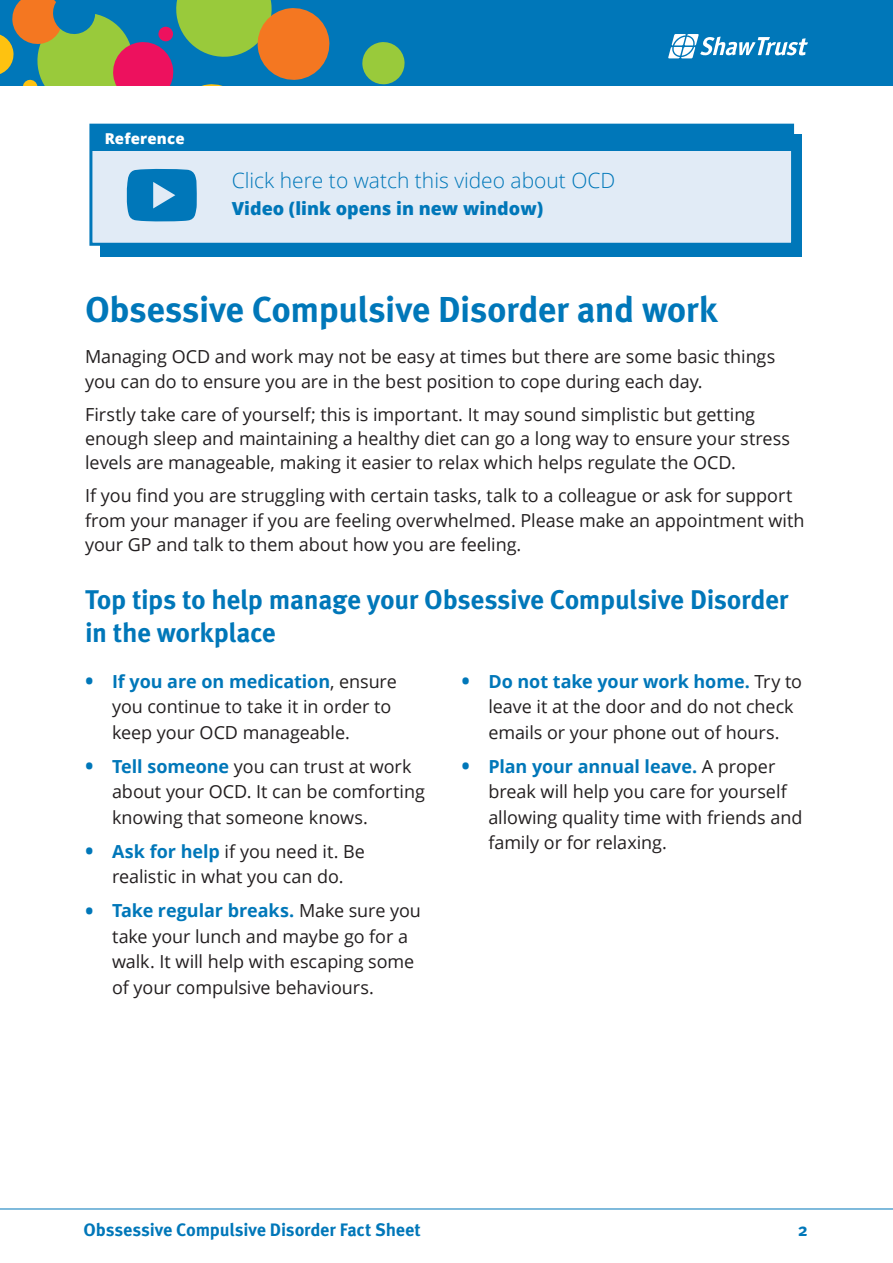
<style>
.page{position:relative;width:893px;height:1263px;background:#fff}
.page>*{position:absolute;margin:0;border:0;box-sizing:border-box;transform-origin:0 0}
.t1{font:700 36px "Meta OT";letter-spacing:-.015em;color:#0077b9}
.t2{font:700 27px/33px "Meta OT";letter-spacing:-.015em;color:#0077b9}
.t3{font:300 21px "Open Sans";color:#0077b9}
.t4{font:18px/25.5px "Open Sans";letter-spacing:-.005em;color:#231f20}
.t5{font:700 18px "Meta OT";letter-spacing:-.01em;color:#0077b9}
.t6{font:800 18px "Open Sans";color:#0077b9}
.t7{font:800 15px "Open Sans";letter-spacing:.01em;color:#fff}
.s1{font-weight:700;font-size:22.5px;color:#0077b9}
.s2{font-weight:700;color:#0077b9}
</style>
<div class="page">
<hr style="left:0;top:1208px;width:893px;height:1px;background:#0077b9">
<div style="left:0;top:0;width:893px;height:85px;background:#0077b9"></div>
<svg style="left:362px;top:42px;width:43px;height:43px"></svg>
<svg style="left:0;top:0;width:330px;height:85px"></svg>
<svg style="left:668px;top:34px;width:140px;height:24px"></svg>
<div style="left:100px;top:134px;width:702px;height:122px;background:#0077b9"></div>
<div style="left:89px;top:124px;width:705px;height:122px;background:#e1ebf6;border:3px solid #0077b9"></div>
<div style="left:91px;top:125px;width:702px;height:26px;background:#0077b9"></div>
<svg style="left:127px;top:169px;width:70px;height:53px;background:#1f87c1"></svg>
<p class="t7" style="left:105px;top:127px;width:81px">Reference</p>
<p class="t3" style="left:232px;top:166px;width:385px">Click here to watch this video about OCD</p>
<p class="t6" style="left:232px;top:194px;width:313px">Video (link opens in new window)</p>
<h1 class="t1" style="left:85px;top:287px;width:634px">Obsessive Compulsive Disorder and work</h1>
<p class="t4" style="left:85px;top:344px;width:692px;line-height:24.3px">Managing OCD and work may not be easy at times but there are some basic things you can do to ensure you are in the best position to cope during each day.</p>
<p class="t4" style="left:85px;top:401px;width:706px;line-height:24.3px">Firstly take care of yourself; this is important. It may sound simplistic but getting enough sleep and maintaining a healthy diet can go a long way to ensure your stress levels are manageable, making it easier to relax which helps regulate the OCD.</p>
<p class="t4" style="left:85px;top:483px;width:721px;line-height:24.3px">If you find you are struggling with certain tasks, talk to a colleague or ask for support from your manager if you are feeling overwhelmed. Please make an appointment with your GP and talk to them about how you are feeling.</p>
<h2 class="t2" style="left:85px;top:584px;width:705px">Top tips to help manage your Obsessive Compulsive Disorder in the workplace</h2>
<p class="t4" style="left:112px;top:668px;width:286px;text-indent:-27px"><span class="s1">•</span> <span class="s2">If you are on medication</span>, ensure you continue to take it in order to keep your OCD manageable.</p>
<p class="t4" style="left:112px;top:753px;width:314px;text-indent:-27px"><span class="s1">•</span> <span class="s2">Tell someone</span> you can trust at work about your OCD. It can be comforting knowing that someone knows.</p>
<p class="t4" style="left:85px;top:838px;width:281px;text-align:center"><span class="s1">•</span> <span class="s2">Ask for help</span> if you need it. Be realistic in what you can do.</p>
<p class="t4" style="left:112px;top:897px;width:310px;text-indent:-27px"><span class="s1">•</span> <span class="s2">Take regular breaks.</span> Make sure you take your lunch and maybe go for a walk. It will help with escaping some of your compulsive behaviours.</p>
<p class="t4" style="left:488px;top:668px;width:315px;text-indent:-27px"><span class="s1">•</span> <span class="s2">Do not take your work home.</span> Try to leave it at the door and do not check emails or your phone out of hours.</p>
<p class="t4" style="left:488px;top:753px;width:316px;text-indent:-27px"><span class="s1">•</span> <span class="s2">Plan your annual leave.</span> A proper break will help you care for yourself allowing quality time with friends and family or for relaxing.</p>
<p class="t5" style="left:84px;top:1218px;width:339px">Obssessive Compulsive Disorder Fact Sheet</p>
<p class="t5" style="left:798px;top:1218px;width:12px">2</p>
</div>
